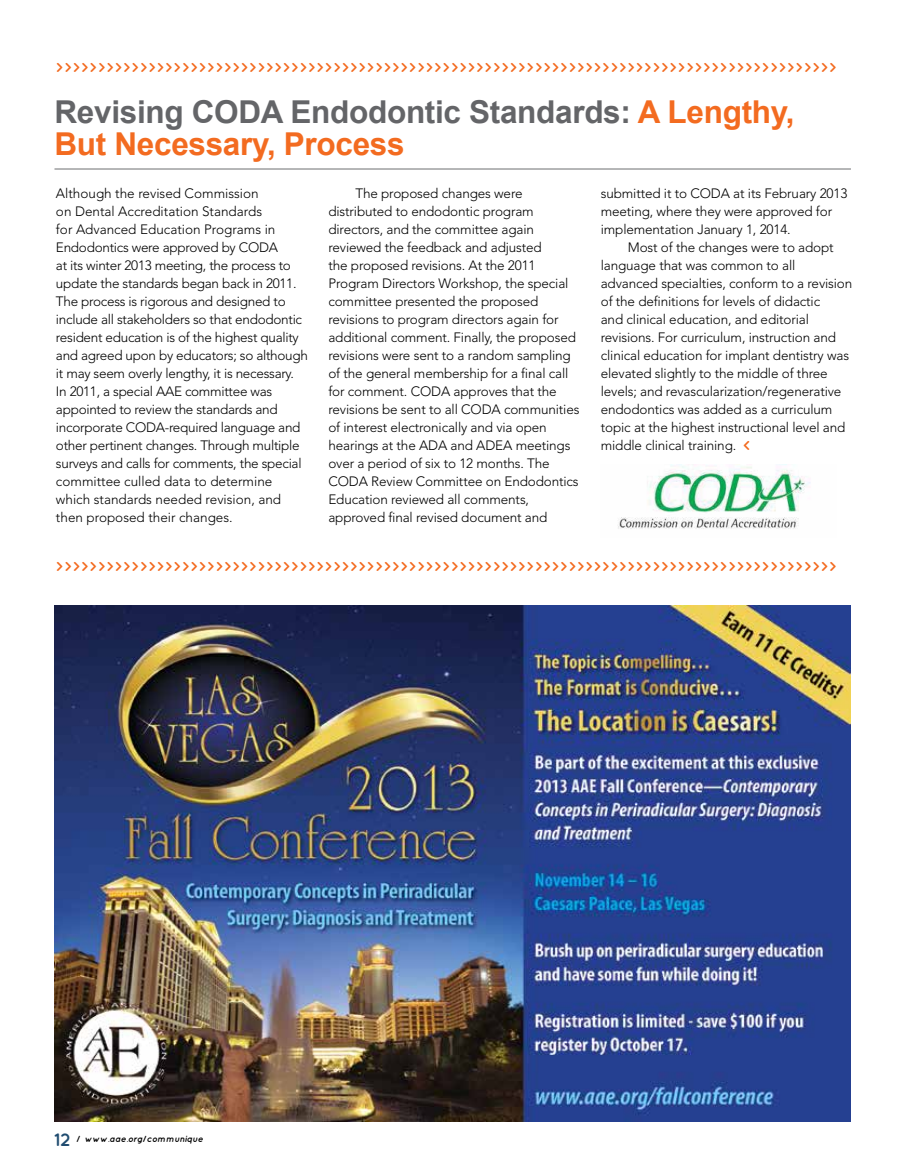
<style>
.page{position:relative;width:905px;height:1175px;background:#fff}
.page>*{position:absolute;margin:0;border:0;box-sizing:border-box;transform-origin:0 0}
.t1{font:700 31.5px/31.5px "Arial";letter-spacing:-.01em;color:#f36b20}
.t2{font:700 31.5px "Arial";letter-spacing:-.01em;color:#646568}
.t3{font:300 13.5px/18px "Avenir";letter-spacing:-.01em;color:#000}
.t4{font:700 13.2px "Quicksand";color:#f36b20}
.t5{font:italic 700 9px "Quicksand";letter-spacing:-.01em;color:#000}
.s1{color:#646568}
.s2{font-family:"Quicksand";font-weight:700;font-size:13.2px;color:#f36b20}
.s3{font-style:normal;font-size:18px;color:#204c70}
.s4{font-style:normal}
</style>
<div class="page">
<hr style="left:54px;top:169px;width:796px;height:1px;background:#6d6e71">
<img style="left:618px;top:464px;width:192px;height:65px">
<img style="left:54px;top:606px;width:796px;height:515px">
<p class="t4" style="left:56px;top:59px;width:782px">&gt;&gt;&gt;&gt;&gt;&gt;&gt;&gt;&gt;&gt;&gt;&gt;&gt;&gt;&gt;&gt;&gt;&gt;&gt;&gt;&gt;&gt;&gt;&gt;&gt;&gt;&gt;&gt;&gt;&gt;&gt;&gt;&gt;&gt;&gt;&gt;&gt;&gt;&gt;&gt;&gt;&gt;&gt;&gt;&gt;&gt;&gt;&gt;&gt;&gt;&gt;&gt;&gt;&gt;&gt;&gt;&gt;&gt;&gt;&gt;&gt;&gt;&gt;&gt;&gt;&gt;&gt;&gt;&gt;&gt;&gt;&gt;&gt;&gt;&gt;&gt;&gt;&gt;&gt;&gt;&gt;&gt;&gt;&gt;&gt;&gt;&gt;&gt;&gt;&gt;&gt;&gt;&gt;</p>
<h1 class="t1" style="left:54px;top:96px;width:741px;text-indent:236px"><span class="s1">Endodontic Standards:</span> A Lengthy,<br>But Necessary, Process</h1>
<h1 class="t2" style="left:54px;top:94px;width:161px">Revising CODA</h1>
<p class="t3" style="left:56px;top:184px;width:253px">Although the revised Commission<br>on Dental Accreditation Standards<br>for Advanced Education Programs in Endodontics were approved by CODA<br>at its winter 2013 meeting, the process to update the standards began back in 2011.<br>The process is rigorous and designed to include all stakeholders so that endodontic resident education is of the highest quality and agreed upon by educators; so although it may seem overly lengthy, it is necessary.<br>In 2011, a special AAE committee was appointed to review the standards and incorporate CODA-required language and other pertinent changes. Through multiple surveys and calls for comments, the special committee culled data to determine which standards needed revision, and then proposed their changes.</p>
<p class="t3" style="left:328px;top:184px;width:252px;text-indent:27px">The proposed changes were distributed to endodontic program directors, and the committee again reviewed the feedback and adjusted<br>the proposed revisions. At the 2011<br>Program Directors Workshop, the special committee presented the proposed revisions to program directors again for additional comment. Finally, the proposed revisions were sent to a random sampling of the general membership for a final call for comment. CODA approves that the revisions be sent to all CODA communities of interest electronically and via open hearings at the ADA and ADEA meetings over a period of six to 12 months. The CODA Review Committee on Endodontics Education reviewed all comments, approved final revised document and</p>
<p class="t3" style="left:600px;top:184px;width:248px">submitted it to CODA at its February 2013 meeting, where they were approved for implementation January 1, 2014.</p>
<p class="t3" style="left:600px;top:238px;width:253px;text-indent:27px">Most of the changes were to adopt language that was common to all advanced specialties, conform to a revision of the definitions for levels of didactic<br>and clinical education, and editorial revisions. For curriculum, instruction and clinical education for implant dentistry was elevated slightly to the middle of three levels; and revascularization/regenerative endodontics was added as a curriculum topic at the highest instructional level and middle clinical training. <span class="s2">&lt;</span></p>
<p class="t4" style="left:56px;top:558px;width:782px">&gt;&gt;&gt;&gt;&gt;&gt;&gt;&gt;&gt;&gt;&gt;&gt;&gt;&gt;&gt;&gt;&gt;&gt;&gt;&gt;&gt;&gt;&gt;&gt;&gt;&gt;&gt;&gt;&gt;&gt;&gt;&gt;&gt;&gt;&gt;&gt;&gt;&gt;&gt;&gt;&gt;&gt;&gt;&gt;&gt;&gt;&gt;&gt;&gt;&gt;&gt;&gt;&gt;&gt;&gt;&gt;&gt;&gt;&gt;&gt;&gt;&gt;&gt;&gt;&gt;&gt;&gt;&gt;&gt;&gt;&gt;&gt;&gt;&gt;&gt;&gt;&gt;&gt;&gt;&gt;&gt;&gt;&gt;&gt;&gt;&gt;&gt;&gt;&gt;&gt;&gt;&gt;&gt;</p>
<p class="t5" style="left:54px;top:1133px;width:151px"><span class="s3">12</span> <span class="s4">/</span> www.aae.org/communique</p>
</div>
